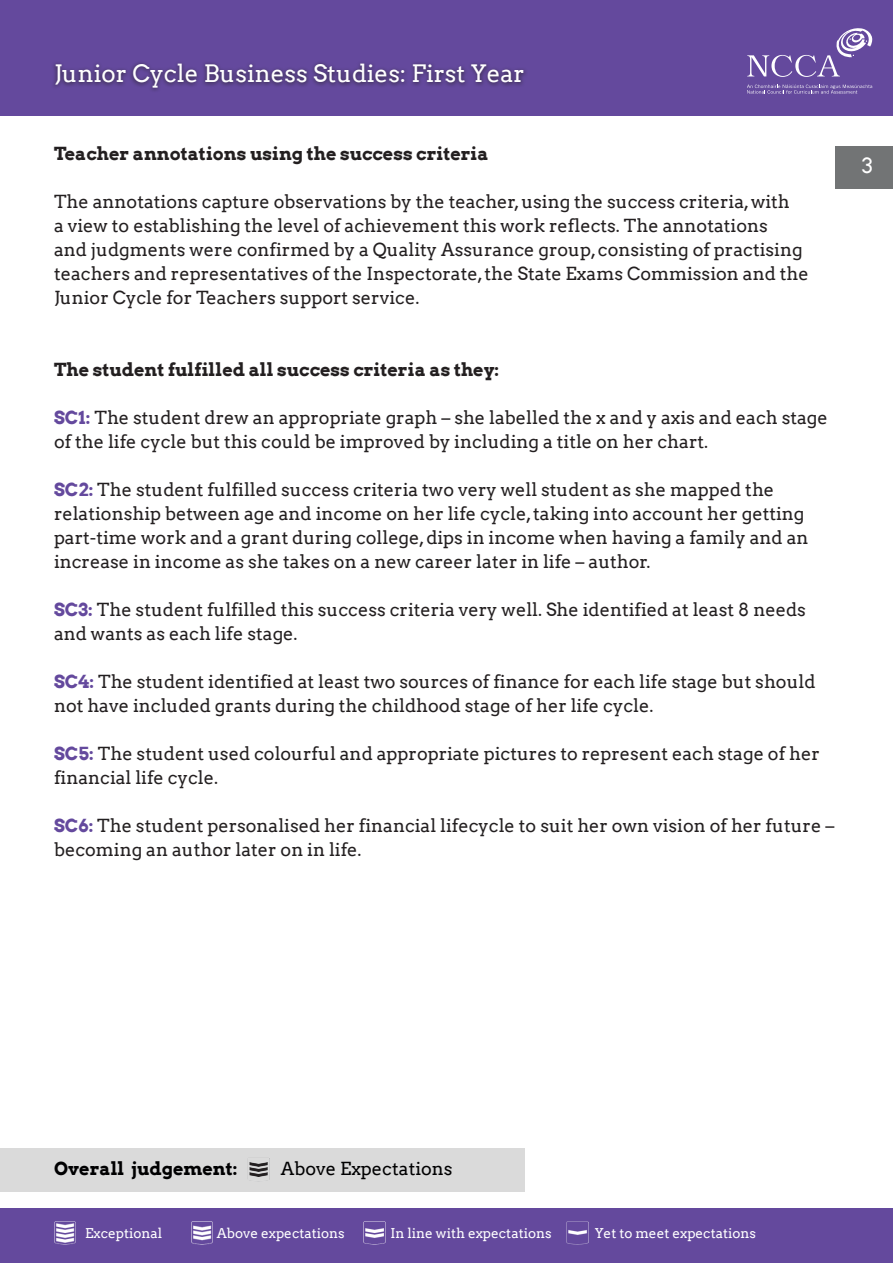
<style>
.page{position:relative;width:893px;height:1263px;background:#fff}
.page>*{position:absolute;margin:0;border:0;box-sizing:border-box;transform-origin:0 0}
.t1{font:24px "Arvo";color:#fff}
.t2{font:21px "Arvo";color:#fff}
.t3{font:18px/24px "Arvo";color:#231f20}
.t4{font:700 18px "Arvo";color:#231f20}
.t5{font:700 18px "Arvo";color:#000001}
.t6{font:18px "Arvo";color:#000001}
.t7{font:13.5px "Arvo";color:#fff}
.s1{font-weight:700;color:#64499d}
</style>
<div class="page">
<div style="left:836px;top:147px;width:57px;height:42px;background:#727475"></div>
<div style="left:0;top:0;width:893px;height:116px;background:#64499d"></div>
<div style="left:51px;top:60px;width:477px;height:33px;background:#231f20;opacity:.73"></div>
<svg style="left:747px;top:85px;width:125px;height:9px"></svg>
<svg style="left:747px;top:28px;width:125px;height:49px"></svg>
<div style="left:0;top:1209px;width:893px;height:54px;background:#64499d"></div>
<img style="left:54px;top:1221px;width:22px;height:24px">
<img style="left:191px;top:1221px;width:22px;height:24px">
<img style="left:364px;top:1221px;width:21px;height:24px">
<div style="left:0;top:1148px;width:525px;height:44px;background:#dadada"></div>
<img style="left:249px;top:1162px;width:19px;height:15px">
<img style="left:567px;top:1221px;width:21px;height:24px">
<p class="t1" style="left:54px;top:59px;width:472px">Junior Cycle Business Studies: First Year</p>
<p class="t4" style="left:54px;top:143px;width:436px">Teacher annotations using the success criteria</p>
<p class="t3" style="left:54px;top:190px;width:756px">The annotations capture observations by the teacher, using the success criteria, with<br>a view to establishing the level of achievement this work reflects. The annotations<br>and judgments were confirmed by a Quality Assurance group, consisting of practising teachers and representatives of the Inspectorate, the State Exams Commission and the Junior Cycle for Teachers support service.</p>
<p class="t4" style="left:54px;top:359px;width:447px">The student fulfilled all success criteria as they:</p>
<p class="t3" style="left:54px;top:406px;width:775px"><span class="s1">SC1:</span> The student drew an appropriate graph – she labelled the x and y axis and each stage of the life cycle but this could be improved by including a title on her chart.</p>
<p class="t3" style="left:54px;top:478px;width:756px"><span class="s1">SC2:</span> The student fulfilled success criteria two very well student as she mapped the relationship between age and income on her life cycle, taking into account her getting part-time work and a grant during college, dips in income when having a family and an increase in income as she takes on a new career later in life – author.</p>
<p class="t3" style="left:54px;top:598px;width:753px"><span class="s1">SC3:</span> The student fulfilled this success criteria very well. She identified at least 8 needs and wants as each life stage.</p>
<p class="t3" style="left:54px;top:670px;width:763px"><span class="s1">SC4:</span> The student identified at least two sources of finance for each life stage but should not have included grants during the childhood stage of her life cycle.</p>
<p class="t3" style="left:54px;top:742px;width:767px"><span class="s1">SC5:</span> The student used colourful and appropriate pictures to represent each stage of her financial life cycle.</p>
<p class="t3" style="left:54px;top:814px;width:782px"><span class="s1">SC6:</span> The student personalised her financial lifecycle to suit her own vision of her future – becoming an author later on in life.</p>
<p class="t2" style="left:862px;top:153px;width:13px">3</p>
<p class="t5" style="left:54px;top:1157px;width:185px">Overall judgement:</p>
<p class="t6" style="left:281px;top:1158px;width:173px">Above Expectations</p>
<p class="t7" style="left:85px;top:1225px;width:79px">Exceptional</p>
<p class="t7" style="left:217px;top:1225px;width:130px">Above expectations</p>
<p class="t7" style="left:390px;top:1225px;width:163px">In line with expectations</p>
<p class="t7" style="left:595px;top:1225px;width:163px">Yet to meet expectations</p>
</div>
